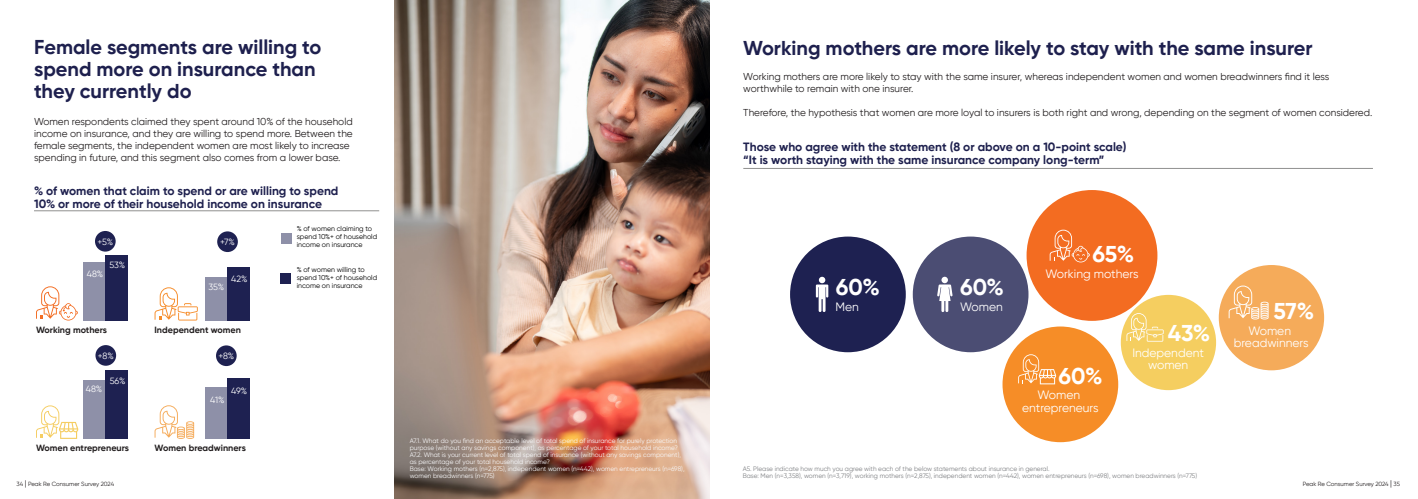
<style>
.page{position:relative;width:1418px;height:499px;background:#fff}
.page>*{position:absolute;margin:0;border:0;box-sizing:border-box;transform-origin:0 0}
.t1{font:700 22.8px "Gilroy";color:#fff}
.t2{font:700 20px/22px "Gilroy";color:#1e204e}
.t3{font:12.1px/12.1px "Gilroy";color:#fff;text-align:center}
.t4{font:700 12px/13px "Gilroy";color:#1e204e}
.t5{font:10px/12px "Gilroy";color:#231f20}
.t6{font:700 9px "Gilroy";color:#231f20}
.t7{font:9px "Gilroy";letter-spacing:-.01em;color:#fff}
.t8{font:7px/8px "Gilroy";color:#000}
.t9{font:6.5px/7px "Gilroy";color:#f7f7f8}
.t10{font:6.5px "Gilroy";color:#808285}
.t11{font:6px "Gilroy";color:#231f20}
.s1{font-size:8px}
</style>
<div class="page">
<div style="left:95px;top:231px;width:21px;height:21px;background:#1e2151;border-radius:50%"></div>
<div style="left:95px;top:345px;width:21px;height:21px;background:#1e2151;border-radius:50%"></div>
<div style="left:216px;top:345px;width:21px;height:21px;background:#1e2151;border-radius:50%"></div>
<div style="left:217px;top:231px;width:21px;height:21px;background:#1e2151;border-radius:50%"></div>
<svg style="left:36px;top:286px;width:42px;height:34px"></svg>
<svg style="left:154px;top:287px;width:44px;height:33px"></svg>
<svg style="left:36px;top:405px;width:42px;height:34px"></svg>
<svg style="left:154px;top:405px;width:40px;height:34px"></svg>
<div style="left:83px;top:262px;width:23px;height:58px;background:#8e90a8"></div>
<div style="left:205px;top:277px;width:22px;height:43px;background:#8e90a8"></div>
<div style="left:83px;top:381px;width:23px;height:58px;background:#8e90a8"></div>
<div style="left:205px;top:387px;width:22px;height:52px;background:#8e90a8"></div>
<div style="left:106px;top:255px;width:22px;height:65px;background:#1e2151"></div>
<div style="left:227px;top:267px;width:23px;height:53px;background:#1e2151"></div>
<div style="left:106px;top:371px;width:22px;height:68px;background:#1e2151"></div>
<div style="left:227px;top:378px;width:23px;height:61px;background:#1e2151"></div>
<img style="left:394px;top:0;width:315px;height:499px">
<hr style="left:34px;top:211px;width:345px;height:1px;background:#90908f">
<div style="left:281px;top:233px;width:10px;height:10px;background:#8e90a8"></div>
<div style="left:281px;top:273px;width:10px;height:10px;background:#1e2151"></div>
<div style="left:1120px;top:295px;width:96px;height:95px;background:#f5ce60;border-radius:48px"></div>
<div style="left:790px;top:237px;width:115px;height:115px;background:#1e2151;border-radius:58px"></div>
<div style="left:912px;top:237px;width:116px;height:115px;background:#4b4d73;border-radius:58px"></div>
<div style="left:1002px;top:326px;width:116px;height:116px;background:#f68d27;border-radius:58px"></div>
<svg style="left:1018px;top:354px;width:38px;height:30px"></svg>
<svg style="left:1126px;top:313px;width:37px;height:29px"></svg>
<div style="left:1218px;top:265px;width:106px;height:105px;background:#f5ab5a;border-radius:53px"></div>
<svg style="left:1228px;top:286px;width:40px;height:33px"></svg>
<div style="left:1026px;top:190px;width:131px;height:131px;background:#f36c21;border-radius:65px"></div>
<svg style="left:1049px;top:230px;width:40px;height:32px"></svg>
<div style="left:818px;top:277px;width:7px;height:6px;background:#fff;border-radius:50%"></div>
<svg style="left:815px;top:284px;width:13px;height:28px"></svg>
<div style="left:941px;top:277px;width:7px;height:6px;background:#fff;border-radius:50%"></div>
<svg style="left:937px;top:284px;width:15px;height:28px"></svg>
<hr style="left:743px;top:168px;width:629px;height:1px;background:#90908f">
<p class="t2" style="left:34px;top:36px;width:289px">Female segments are willing to spend more on insurance than they currently do</p>
<p class="t5" style="left:34px;top:116px;width:320px">Women respondents claimed they spent around 10% of the household income on insurance, and they are willing to spend more. Between the female segments, the independent women are most likely to increase spending in future, and this segment also comes from a lower base.</p>
<p class="t4" style="left:34px;top:184px;width:306px">% of women that claim to spend or are willing to spend<br>10% or more of their household income on insurance</p>
<p class="t7" style="left:97px;top:236px;width:17px">+5%</p>
<p class="t7" style="left:87px;top:268px;width:18px">48%</p>
<p class="t7" style="left:110px;top:260px;width:17px">53%</p>
<p class="t7" style="left:220px;top:237px;width:16px">+7%</p>
<p class="t8" style="left:297px;top:225px;width:82px">% of women claiming to spend 10%+ of household income on insurance</p>
<p class="t7" style="left:231px;top:274px;width:18px">42%</p>
<p class="t8" style="left:297px;top:266px;width:82px">% of women willing to spend 10%+ of household income on insurance</p>
<p class="t7" style="left:208px;top:282px;width:17px">35%</p>
<p class="t6" style="left:36px;top:324px;width:73px">Working mothers</p>
<p class="t6" style="left:154px;top:324px;width:88px">Independent women</p>
<p class="t7" style="left:98px;top:350px;width:17px">+8%</p>
<p class="t7" style="left:218px;top:351px;width:17px">+8%</p>
<p class="t7" style="left:86px;top:384px;width:18px">48%</p>
<p class="t7" style="left:110px;top:376px;width:17px">56%</p>
<p class="t7" style="left:231px;top:385px;width:18px">49%</p>
<p class="t7" style="left:210px;top:394px;width:16px">41%</p>
<p class="t2" style="left:743px;top:37px;width:570px">Working mothers are more likely to stay with the same insurer</p>
<p class="t5" style="left:743px;top:70px;width:587px">Working mothers are more likely to stay with the same insurer, whereas independent women and women breadwinners find it less worthwhile to remain with one insurer.</p>
<p class="t5" style="left:743px;top:106px;width:630px">Therefore, the hypothesis that women are more loyal to insurers is both right and wrong, depending on the segment of women considered.</p>
<p class="t4" style="left:743px;top:141px;width:385px">Those who agree with the statement (8 or above on a 10-point scale)</p>
<p class="t4" style="left:743px;top:154px;width:363px">“It is worth staying with the same insurance company long-term”</p>
<p class="t1" style="left:836px;top:272px;width:46px">60%</p>
<p class="t3" style="left:835px;top:300px;width:25px">Men</p>
<p class="t1" style="left:960px;top:272px;width:46px">60%</p>
<p class="t3" style="left:960px;top:300px;width:44px">Women</p>
<p class="t1" style="left:1092px;top:240px;width:43px">65%</p>
<p class="t3" style="left:1045px;top:268px;width:95px">Working mothers</p>
<p class="t1" style="left:1273px;top:297px;width:42px">57%</p>
<p class="t1" style="left:1058px;top:362px;width:46px">60%</p>
<p class="t3" style="left:1022px;top:389px;width:78px">Women entrepreneurs</p>
<p class="t1" style="left:1167px;top:319px;width:44px">43%</p>
<p class="t3" style="left:1233px;top:324px;width:76px">Women breadwinners</p>
<p class="t3" style="left:1132px;top:347px;width:73px">Independent women</p>
<p class="t9" style="left:410px;top:437px;width:270px">A7.1. What do you find an acceptable level of total spend of insurance for purely protection purpose (without any savings component), as percentage of your total household income?</p>
<p class="t9" style="left:410px;top:451px;width:273px">A7.2. What is your current level of total spend of insurance (without any savings component), as percentage of your total household income?</p>
<p class="t9" style="left:410px;top:465px;width:276px">Base: Working mothers (n=2,875), independent women (n=442), women entrepreneurs (n=698), women breadwinners (n=775)</p>
<p class="t6" style="left:154px;top:442px;width:93px">Women breadwinners</p>
<p class="t6" style="left:36px;top:442px;width:95px">Women entrepreneurs</p>
<p class="t10" style="left:742px;top:465px;width:308px">A5. Please indicate how much you agree with each of the below statements about insurance in general.</p>
<p class="t10" style="left:742px;top:472px;width:456px">Base: Men (n=3,358), women (n=3,719), working mothers (n=2,875), independent women (n=442), women entrepreneurs (n=698), women breadwinners (n=775)</p>
<p class="t11" style="left:17px;top:480px;width:99px">34 <span class="s1">|</span> Peak Re Consumer Survey 2024</p>
<p class="t11" style="left:1302px;top:480px;width:99px">Peak Re Consumer Survey 2024 <span class="s1">|</span> 35</p>
</div>
